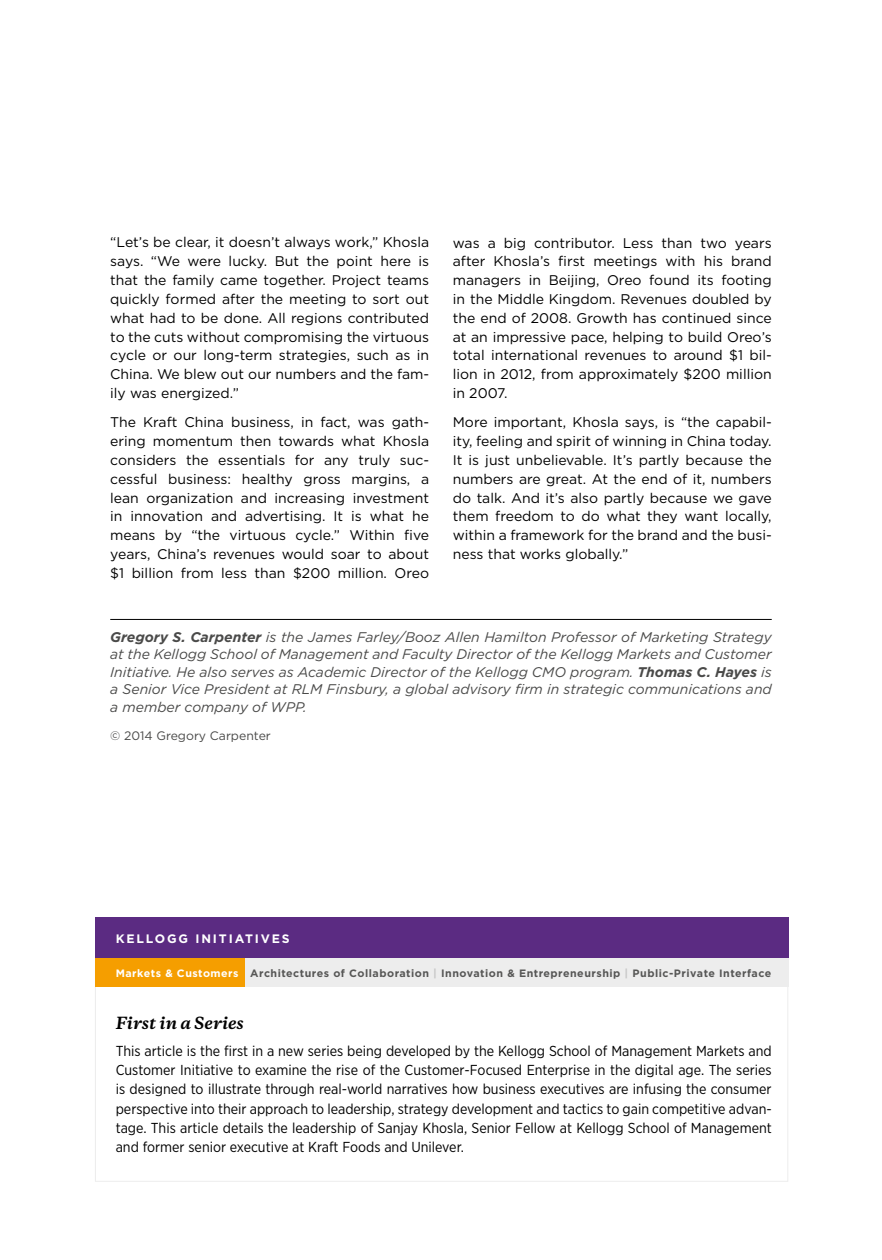
<style>
.page{position:relative;width:882px;height:1260px;background:#fff}
.page>*{position:absolute;margin:0;border:0;box-sizing:border-box;transform-origin:0 0}
.t1{font:italic 700 15.75px "Copernicus";color:#000}
.t2{font:14.35px/19.2px "Gotham Narrow";color:#000;text-align:justify}
.t3{font:14px/18.9px "Gotham";color:#000;text-align:justify}
.t4{font:italic 14px/17.5px "Gotham";color:#4a4a49;text-align:justify}
.t5{font:12.25px "Gotham";color:#4a4a49}
.t6{font:700 12.25px "Gotham";letter-spacing:.15em;color:#fff}
.t7{font:700 10.67px "Gotham";letter-spacing:.045em;color:#575756}
.s1{font-weight:700}
.s2{color:#fff}
.s3{color:#c6c6c6}
</style>
<div class="page">
<div style="left:95px;top:917px;width:693px;height:41px;background:#5b2b82"></div>
<div style="left:95px;top:958px;width:693px;height:28px;background:#ededed"></div>
<hr style="left:110px;top:619px;width:662px;height:1px;background:#000">
<div style="left:95px;top:958px;width:150px;height:28px;background:#f59e00"></div>
<p class="t3" style="left:110px;top:233px;width:320px">“Let’s be clear, it doesn’t always work,” Khosla says. “We were lucky. But the point here is that the family came together. Project teams quickly formed after the meeting to sort out what had to be done. All regions contributed to the cuts without compromising the virtuous cycle or our long-term strategies, such as in China. We blew out our numbers and the fam&shy;ily was energized.”</p>
<p class="t3" style="left:110px;top:413px;width:320px">The Kraft China business, in fact, was gath&shy;ering momentum then towards what Khosla considers the essentials for any truly suc&shy;cessful business: healthy gross margins, a lean organization and increasing investment in innovation and advertising. It is what he means by “the virtuous cycle.” Within five years, China’s revenues would soar to about $1 billion from less than $200 million. Oreo</p>
<p class="t3" style="left:453px;top:233px;width:320px">was a big contributor. Less than two years after Khosla’s first meetings with his brand managers in Beijing, Oreo found its footing in the Middle Kingdom. Revenues doubled by the end of 2008. Growth has continued since at an impressive pace, helping to build Oreo’s total international revenues to around $1 bil&shy;lion in 2012, from approximately $200 million in 2007.</p>
<p class="t3" style="left:453px;top:413px;width:320px">More important, Khosla says, is “the capabil&shy;ity, feeling and spirit of winning in China today.<br>It is just unbelievable. It’s partly because the numbers are great. At the end of it, numbers do talk. And it’s also partly because we gave them freedom to do what they want locally, within a framework for the brand and the busi&shy;ness that works globally.”</p>
<p class="t4" style="left:110px;top:628px;width:663px"><span class="s1">Gregory S. Carpenter</span> is the James Farley/Booz Allen Hamilton Professor of Marketing Strategy at the Kellogg School of Management and Faculty Director of the Kellogg Markets and Customer Initiative. He also serves as Academic Director of the Kellogg CMO program. <span class="s1">Thomas C. Hayes</span> is a Senior Vice President at RLM Finsbury, a global advisory firm in strategic communications and a member company of WPP.</p>
<p class="t5" style="left:110px;top:727px;width:162px">© 2014 Gregory Carpenter</p>
<p class="t6" style="left:116px;top:930px;width:176px">KELLOGG INITIATIVES</p>
<p class="t7" style="left:116px;top:966px;width:657px"><span class="s2">Markets &amp; Customers</span> Architectures of Collaboration <span class="s3">|</span> Innovation &amp; Entrepreneurship <span class="s3">|</span> Public-Private Interface</p>
<p class="t1" style="left:116px;top:1012px;width:130px">First in a Series</p>
<p class="t2" style="left:116px;top:1041px;width:658px">This article is the first in a new series being developed by the Kellogg School of Management Markets and Customer Initiative to examine the rise of the Customer-Focused Enterprise in the digital age. The series is designed to illustrate through real-world narratives how business executives are infusing the consumer perspective into their approach to leadership, strategy development and tactics to gain competitive advan&shy;tage. This article details the leadership of Sanjay Khosla, Senior Fellow at Kellogg School of Management and former senior executive at Kraft Foods and Unilever.</p>
</div>
